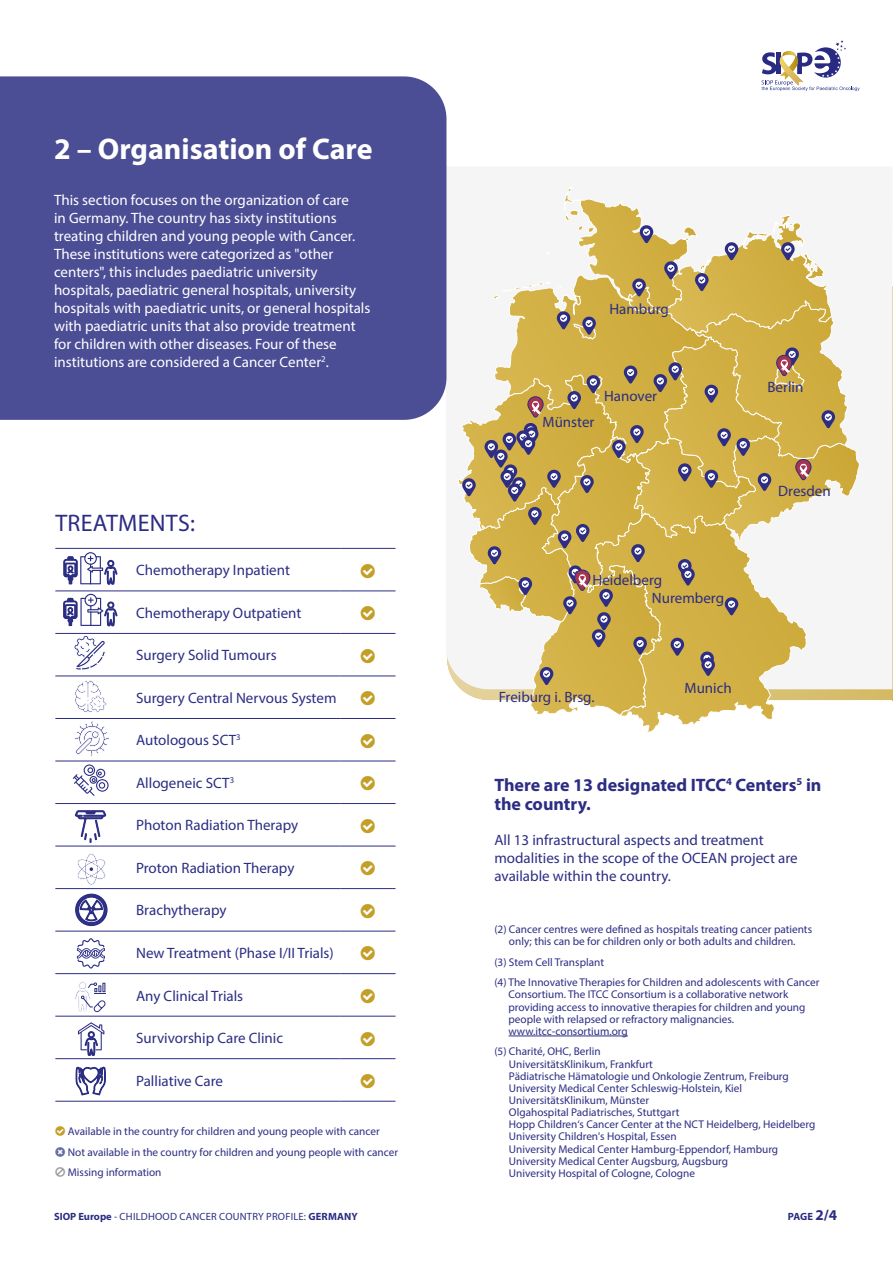
<style>
.page{position:relative;width:893px;height:1263px;background:#fff}
.page>*{position:absolute;margin:0;border:0;box-sizing:border-box;transform-origin:0 0}
.t1{font:700 30px "Myriad Pro";color:#fff}
.t2{font:24px "Myriad Variable Concept";letter-spacing:.01em;color:#2c2d83}
.t3{font:700 18px/19.4px "Myriad Pro";color:#2c2d83}
.t4{font:15px/18px "Myriad Pro";color:#2c2d83}
.t5{font:15px/18px "Myriad Pro";color:#fff}
.t6{font:11.25px/12.1px "Myriad Pro";color:#2c2d83}
.t7{font:10.5px "Myriad Pro";letter-spacing:.02em;color:#2c2d83}
.t8{font:700 10.5px "Myriad Pro";color:#2c2d83}
.s1{font-weight:700}
.s2{font-size:15px}
</style>
<div class="page">
<hr style="left:892px;top:287px;width:1px;height:413px;background:#c49f28">
<svg style="left:761px;top:40px;width:99px;height:51px"></svg>
<img style="left:779px;top:53px;width:25px;height:33px">
<div style="left:0;top:76px;width:446px;height:344px;background:#4b4d95"></div>
<hr style="left:508px;top:1036px;width:120px;height:1px;background:#2c2d83">
<hr style="left:55px;top:548px;width:285px;height:1px;background:#2c2d83">
<hr style="left:340px;top:548px;width:56px;height:1px;background:#2c2d83">
<hr style="left:55px;top:591px;width:285px;height:1px;background:#2c2d83">
<hr style="left:340px;top:591px;width:56px;height:1px;background:#2c2d83">
<hr style="left:55px;top:633px;width:285px;height:1px;background:#2c2d83">
<hr style="left:340px;top:633px;width:56px;height:1px;background:#2c2d83">
<hr style="left:55px;top:676px;width:285px;height:1px;background:#2c2d83">
<hr style="left:340px;top:676px;width:56px;height:1px;background:#2c2d83">
<hr style="left:55px;top:718px;width:285px;height:1px;background:#2c2d83">
<hr style="left:340px;top:718px;width:56px;height:1px;background:#2c2d83">
<hr style="left:55px;top:761px;width:285px;height:1px;background:#2c2d83">
<hr style="left:340px;top:761px;width:56px;height:1px;background:#2c2d83">
<hr style="left:55px;top:803px;width:285px;height:1px;background:#2c2d83">
<hr style="left:340px;top:803px;width:56px;height:1px;background:#2c2d83">
<hr style="left:55px;top:846px;width:285px;height:1px;background:#2c2d83">
<hr style="left:340px;top:846px;width:56px;height:1px;background:#2c2d83">
<hr style="left:55px;top:888px;width:285px;height:1px;background:#2c2d83">
<hr style="left:340px;top:888px;width:56px;height:1px;background:#2c2d83">
<hr style="left:55px;top:931px;width:285px;height:1px;background:#2c2d83">
<hr style="left:340px;top:931px;width:56px;height:1px;background:#2c2d83">
<hr style="left:55px;top:973px;width:285px;height:1px;background:#2c2d83">
<hr style="left:340px;top:973px;width:56px;height:1px;background:#2c2d83">
<hr style="left:55px;top:1016px;width:285px;height:1px;background:#2c2d83">
<hr style="left:340px;top:1016px;width:56px;height:1px;background:#2c2d83">
<hr style="left:55px;top:1058px;width:285px;height:1px;background:#2c2d83">
<hr style="left:340px;top:1058px;width:56px;height:1px;background:#2c2d83">
<hr style="left:55px;top:1101px;width:285px;height:1px;background:#2c2d83">
<hr style="left:340px;top:1101px;width:56px;height:1px;background:#2c2d83">
<svg style="left:64px;top:552px;width:53px;height:74px"></svg>
<svg style="left:74px;top:635px;width:31px;height:35px"></svg>
<svg style="left:75px;top:680px;width:32px;height:33px"></svg>
<svg style="left:75px;top:721px;width:34px;height:35px"></svg>
<svg style="left:73px;top:764px;width:36px;height:32px"></svg>
<svg style="left:75px;top:810px;width:31px;height:32px"></svg>
<svg style="left:77px;top:853px;width:29px;height:32px"></svg>
<svg style="left:76px;top:894px;width:31px;height:32px"></svg>
<svg style="left:77px;top:938px;width:28px;height:30px"></svg>
<svg style="left:75px;top:982px;width:31px;height:31px"></svg>
<svg style="left:78px;top:1022px;width:26px;height:34px"></svg>
<svg style="left:76px;top:1066px;width:30px;height:29px"></svg>
<svg style="left:623px;top:716px;width:150px;height:17px"></svg>
<svg style="left:458px;top:189px;width:402px;height:527px"></svg>
<h1 class="t1" style="left:54px;top:138px;width:320px">2 – Organisation of Care</h1>
<p class="t5" style="left:54px;top:193px;width:318px">This section focuses on the organization of care<br>in Germany. The country has sixty institutions treating children and young people with Cancer.<br>These institutions were categorized as "other centers", this includes paediatric university hospitals, paediatric general hospitals, university hospitals with paediatric units, or general hospitals with paediatric units that also provide treatment for children with other diseases. Four of these institutions are considered a Cancer Center<sup>2</sup>.</p>
<h2 class="t2" style="left:55px;top:514px;width:141px">TREATMENTS:</h2>
<h3 class="t4" style="left:136px;top:562px;width:155px">Chemotherapy Inpatient</h3>
<h3 class="t4" style="left:136px;top:605px;width:167px">Chemotherapy Outpatient</h3>
<h3 class="t4" style="left:136px;top:647px;width:142px">Surgery Solid Tumours</h3>
<h3 class="t4" style="left:136px;top:690px;width:202px">Surgery Central Nervous System</h3>
<h3 class="t4" style="left:136px;top:733px;width:106px">Autologous SCT<sup>3</sup></h3>
<h3 class="t4" style="left:136px;top:775px;width:100px">Allogeneic SCT<sup>3</sup></h3>
<h3 class="t4" style="left:136px;top:818px;width:164px">Photon Radiation Therapy</h3>
<h3 class="t4" style="left:136px;top:860px;width:160px">Proton Radiation Therapy</h3>
<h3 class="t4" style="left:136px;top:903px;width:92px">Brachytherapy</h3>
<h3 class="t4" style="left:136px;top:945px;width:199px">New Treatment (Phase I/II Trials)</h3>
<h3 class="t4" style="left:136px;top:988px;width:109px">Any Clinical Trials</h3>
<h3 class="t4" style="left:136px;top:1030px;width:148px">Survivorship Care Clinic</h3>
<h3 class="t4" style="left:136px;top:1073px;width:88px">Palliative Care</h3>
<p class="t6" style="left:68px;top:1122px;width:332px;line-height:20.7px">Available in the country for children and young people with cancer<br>Not available in the country for children and young people with cancer<br>Missing information</p>
<h3 class="t4" style="left:609px;top:301px;width:61px">Hamburg</h3>
<h3 class="t4" style="left:543px;top:414px;width:53px">Münster</h3>
<h3 class="t4" style="left:604px;top:388px;width:54px">Hanover</h3>
<h3 class="t4" style="left:652px;top:572px;width:74px;text-indent:-59px">Heidelberg<br>Nuremberg</h3>
<h3 class="t4" style="left:499px;top:689px;width:97px">Freiburg i. Brsg.</h3>
<h3 class="t4" style="left:685px;top:680px;width:49px">Munich</h3>
<h3 class="t4" style="left:767px;top:379px;width:38px">Berlin</h3>
<h3 class="t4" style="left:778px;top:483px;width:54px">Dresden</h3>
<h3 class="t3" style="left:494px;top:777px;width:329px">There are 13 designated ITCC<sup>4</sup> Centers<sup>5</sup> in the country.</h3>
<h3 class="t4" style="left:494px;top:833px;width:305px">All 13 infrastructural aspects and treatment modalities in the scope of the OCEAN project are available within the country.</h3>
<p class="t6" style="left:494px;top:924px;width:319px;text-align:center">(2) Cancer centres were defined as hospitals treating cancer patients only; this can be for children only or both adults and children.</p>
<p class="t6" style="left:494px;top:952px;width:326px;line-height:20.7px">(3) Stem Cell Transplant<br>(4) The Innovative Therapies for Children and adolescents with Cancer</p>
<p class="t6" style="left:508px;top:989px;width:298px">Consortium. The ITCC Consortium is a collaborative network providing access to innovative therapies for children and young people with relapsed or refractory malignancies. www.itcc-consortium.org</p>
<p class="t6" style="left:509px;top:1046px;width:308px;text-indent:-15px">(5) Charité, OHC, Berlin<br>UniversitätsKlinikum, Frankfurt<br>Pädiatrische Hämatologie und Onkologie Zentrum, Freiburg University Medical Center Schleswig-Holstein, Kiel UniversitätsKlinikum, Münster<br>Olgahospital Padiatrisches, Stuttgart<br>Hopp Children‘s Cancer Center at the NCT Heidelberg, Heidelberg University Children's Hospital, Essen<br>University Medical Center Hamburg-Eppendorf, Hamburg University Medical Center Augsburg, Augsburg<br>University Hospital of Cologne, Cologne</p>
<p class="t7" style="left:54px;top:1213px;width:305px"><span class="s1">SIOP Europe</span> - CHILDHOOD CANCER COUNTRY PROFILE: <span class="s1">GERMANY</span></p>
<p class="t8" style="left:788px;top:1213px;width:51px">PAGE <span class="s2">2/4</span></p>
</div>
